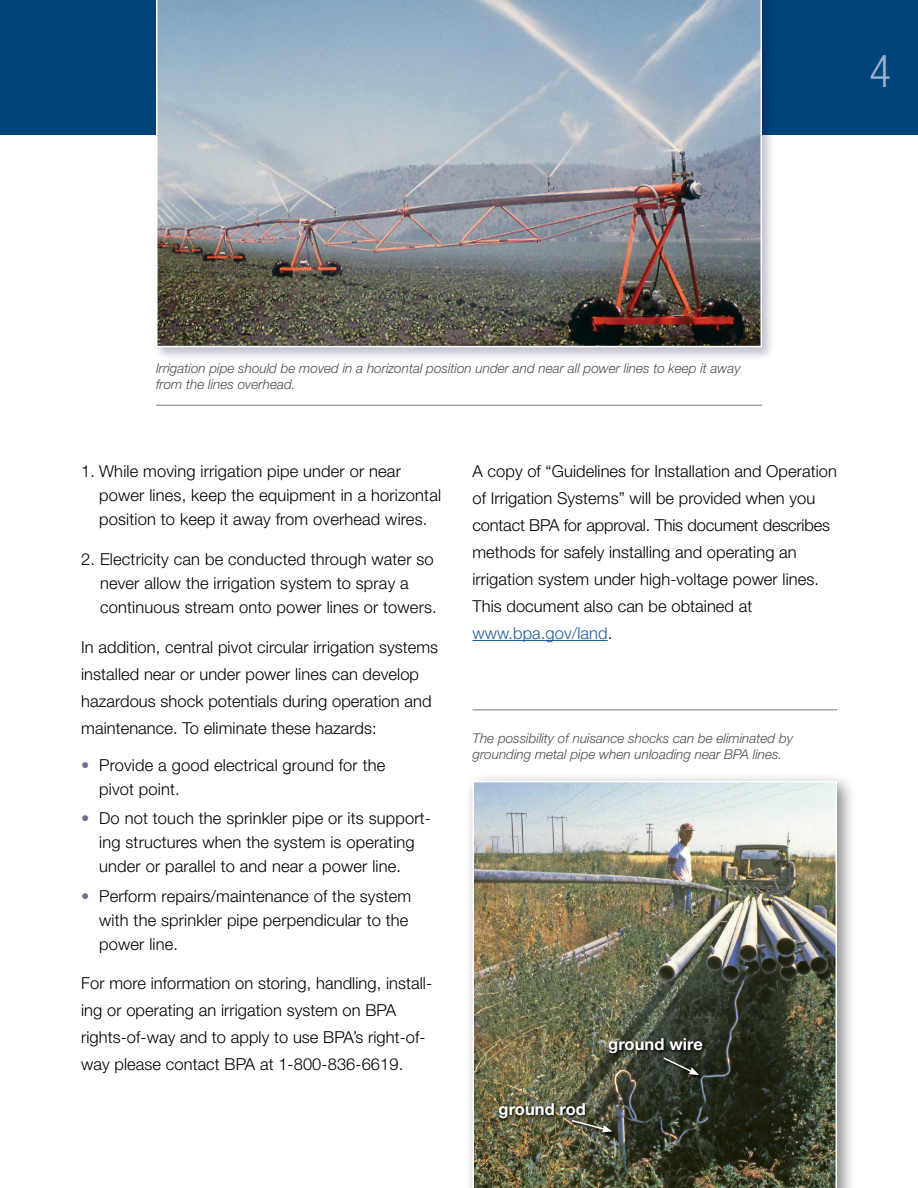
<style>
.page{position:relative;width:918px;height:1188px;background:#fff}
.page>*{position:absolute;margin:0;border:0;box-sizing:border-box;transform-origin:0 0}
.t1{font:300 condensed 45px "Helvetica Neue LT Std";color:#9caecd}
.t2{font:300 16.5px/27px "Helvetica Neue LT Std";letter-spacing:.005em;color:#000}
.t3{font:700 16.5px "Helvetica Neue LT Std";letter-spacing:.005em;color:#fff}
.t4{font:italic 300 13.5px/16.2px "Helvetica Neue LT Std";color:#4d4d4f}
.s1{color:#6c6f91}
.s2{color:#215e9e}
</style>
<div class="page">
<div style="left:0;top:0;width:918px;height:135px;background:#00447c"></div>
<hr style="left:472px;top:640px;width:136px;height:1px;background:#215e9e">
<hr style="left:472px;top:709px;width:365px;height:1px;background:#77787b">
<div style="left:464px;top:772px;width:392px;height:416px;background:#000;opacity:.48"></div>
<img style="left:472px;top:781px;width:365px;height:407px">
<svg style="left:572px;top:1120px;width:45px;height:17px"></svg>
<svg style="left:570px;top:1119px;width:43px;height:13px"></svg>
<svg style="left:497px;top:1101px;width:92px;height:21px;background:#51513b"></svg>
<svg style="left:607px;top:1037px;width:99px;height:20px;background:#30362a"></svg>
<svg style="left:664px;top:1057px;width:40px;height:23px"></svg>
<svg style="left:662px;top:1056px;width:37px;height:19px"></svg>
<hr style="left:156px;top:405px;width:606px;height:1px;background:#77787b">
<div style="left:153px;top:0;width:623px;height:361px;background:#00083e;opacity:.25"></div>
<img style="left:156px;top:0;width:606px;height:347px">
<h1 class="t1" style="left:869px;top:45px;width:23px">4</h1>
<p class="t4" style="left:156px;top:360px;width:586px">Irrigation pipe should be moved in a horizontal position under and near all power lines to keep it away from the lines overhead.</p>
<p class="t2" style="left:99px;top:459px;width:343px;line-height:24px;text-indent:-18px">1. While moving irrigation pipe under or near power lines, keep the equipment in a horizontal position to keep it away from overhead wires.</p>
<p class="t2" style="left:100px;top:547px;width:338px;line-height:24px;text-indent:-19px">2. Electricity can be conducted through water so never allow the irrigation system to spray a continuous stream onto power lines or towers.</p>
<p class="t2" style="left:81px;top:633px;width:359px">In addition, central pivot circular irrigation systems installed near or under power lines can develop hazardous shock potentials during operation and maintenance. To eliminate these hazards:</p>
<p class="t2" style="left:99px;top:753px;width:288px;line-height:24px;text-indent:-18px"><span class="s1">•</span> Provide a good electrical ground for the pivot point.</p>
<p class="t2" style="left:99px;top:806px;width:333px;line-height:24px;text-indent:-18px"><span class="s1">•</span> Do not touch the sprinkler pipe or its support&shy;ing structures when the system is operating under or parallel to and near a power line.</p>
<p class="t2" style="left:99px;top:884px;width:314px;line-height:24px;text-indent:-18px"><span class="s1">•</span> Perform repairs/maintenance of the system with the sprinkler pipe perpendicular to the power line.</p>
<p class="t2" style="left:81px;top:969px;width:352px">For more information on storing, handling, install&shy;ing or operating an irrigation system on BPA rights-of-way and to apply to use BPA’s right-of&shy;way please contact BPA at 1-800-836-6619.</p>
<p class="t2" style="left:472px;top:457px;width:366px">A copy of “Guidelines for Installation and Operation of Irrigation Systems” will be provided when you contact BPA for approval. This document describes methods for safely installing and operating an irrigation system under high-voltage power lines.<br>This document also can be obtained at <span class="s2">www.bpa.gov/land</span>.</p>
<p class="t4" style="left:472px;top:730px;width:322px">The possibility of nuisance shocks can be eliminated by grounding metal pipe when unloading near BPA lines.</p>
<p class="t3" style="left:499px;top:1099px;width:89px">ground rod</p>
<p class="t3" style="left:608px;top:1034px;width:96px">ground wire</p>
</div>
